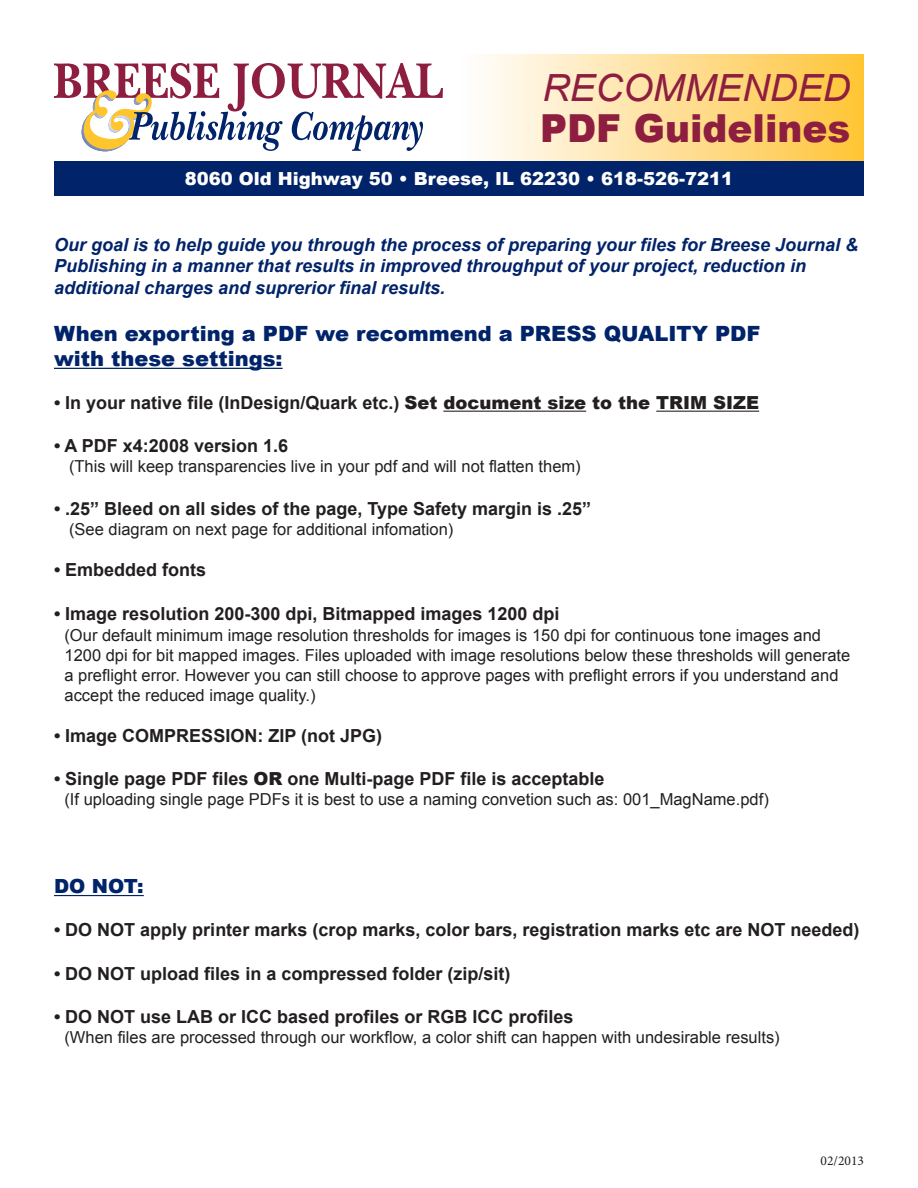
<style>
.page{position:relative;width:918px;height:1188px;background:#fff}
.page>*{position:absolute;margin:0;border:0;box-sizing:border-box;transform-origin:0 0}
.t1{font:900 38.7px "Arial";color:#8d1e40}
.t2{font:italic 37.5px "Arial";color:#8d1e40}
.t3{font:900 21px "Arial";color:#002369}
.t4{font:900 19.5px "Arial";color:#002369}
.t5{font:700 18px "Arial";color:#231f20}
.t6{font:italic 700 18px/21.6px "Arial";color:#002369}
.t7{font:900 18px "Arial";color:#fff}
.t8{font:16.5px/19.8px "Arial";color:#231f20}
.t9{font:13.5px "Minion Pro";color:#231f20}
.s1{font-weight:900}
</style>
<div class="page">
<div style="left:410px;top:54px;width:454px;height:108px;background:linear-gradient(to right,#fff,#ffc53c)"></div>
<hr style="left:54px;top:368px;width:229px;height:1px;background:#002369">
<hr style="left:443px;top:411px;width:143px;height:1px;background:#231f20">
<hr style="left:656px;top:411px;width:103px;height:1px;background:#231f20">
<hr style="left:54px;top:895px;width:90px;height:1px;background:#002369">
<svg style="left:54px;top:63px;width:389px;height:88px"></svg>
<div style="left:54px;top:162px;width:810px;height:34px;background:#002369"></div>
<p class="t2" style="left:542px;top:67px;width:310px">RECOMMENDED</p>
<p class="t1" style="left:540px;top:107px;width:312px">PDF Guidelines</p>
<p class="t7" style="left:185px;top:169px;width:550px">8060 Old Highway 50 • Breese, IL 62230 • 618-526-7211</p>
<p class="t6" style="left:54px;top:233px;width:806px">Our goal is to help guide you through the process of preparing your files for Breese Journal &amp;<br>Publishing in a manner that results in improved throughput of your project, reduction in</p>
<p class="t6" style="left:54px;top:277px;width:393px">additional charges and suprerior final results.</p>
<p class="t3" style="left:54px;top:321px;width:708px">When exporting a PDF we recommend a PRESS QUALITY PDF</p>
<p class="t3" style="left:54px;top:347px;width:230px">with these settings:</p>
<p class="t5" style="left:54px;top:392px;width:707px">• In your native file (InDesign/Quark etc.) <span class="s1">Set document size to the TRIM SIZE</span></p>
<p class="t5" style="left:54px;top:436px;width:236px">• A PDF x4:2008 version 1.6</p>
<p class="t8" style="left:69px;top:456px;width:513px">(This will keep transparencies live in your pdf and will not flatten them)</p>
<p class="t5" style="left:54px;top:499px;width:539px">• .25” Bleed on all sides of the page, Type Safety margin is .25”</p>
<p class="t8" style="left:69px;top:519px;width:386px">(See diagram on next page for additional infomation)</p>
<p class="t5" style="left:54px;top:560px;width:154px">• Embedded fonts</p>
<p class="t5" style="left:54px;top:603px;width:507px">• Image resolution 200-300 dpi, Bitmapped images 1200 dpi</p>
<p class="t8" style="left:64px;top:625px;width:758px">(Our default minimum image resolution thresholds for images is 150 dpi for continuous tone images and</p>
<p class="t8" style="left:64px;top:645px;width:787px">1200 dpi for bit mapped images. Files uploaded with image resolutions below these thresholds will generate a preflight error. However you can still choose to approve pages with preflight errors if you understand and accept the reduced image quality.)</p>
<p class="t5" style="left:54px;top:725px;width:330px">• Image COMPRESSION: ZIP (not JPG)</p>
<p class="t5" style="left:54px;top:769px;width:552px">• Single page PDF files <span class="s1">OR</span> one Multi-page PDF file is acceptable</p>
<p class="t8" style="left:64px;top:789px;width:706px">(If uploading single page PDFs it is best to use a naming convetion such as: 001_MagName.pdf)</p>
<p class="t4" style="left:54px;top:875px;width:91px">DO NOT:</p>
<p class="t5" style="left:54px;top:920px;width:807px">• DO NOT apply printer marks (crop marks, color bars, registration marks etc are NOT needed)</p>
<p class="t5" style="left:54px;top:963px;width:458px">• DO NOT upload files in a compressed folder (zip/sit)</p>
<p class="t5" style="left:54px;top:1006px;width:521px">• DO NOT use LAB or ICC based profiles or RGB ICC profiles</p>
<p class="t8" style="left:64px;top:1027px;width:717px">(When files are processed through our workflow, a color shift can happen with undesirable results)</p>
<p class="t9" style="left:821px;top:1152px;width:45px">02/2013</p>
</div>
